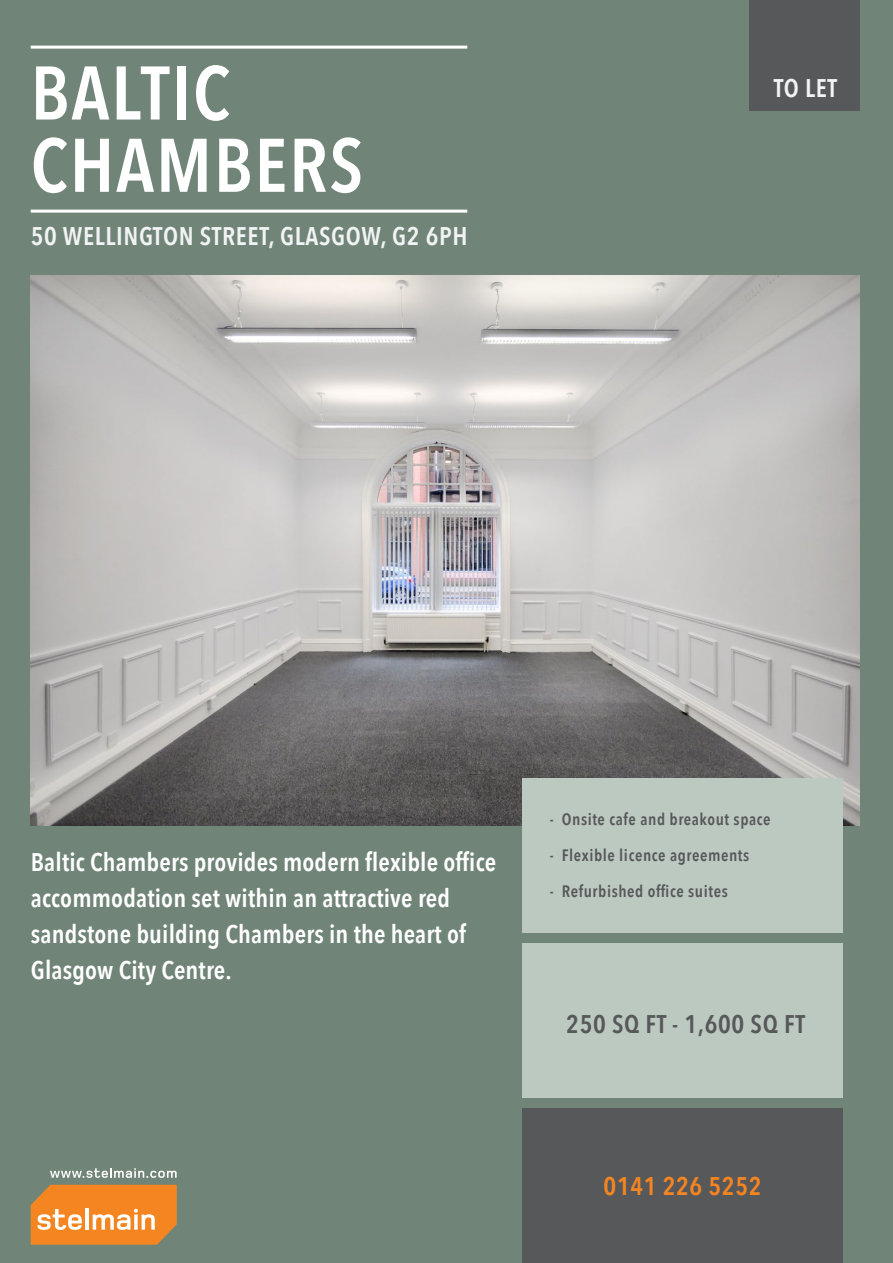
<style>
.page{position:relative;width:893px;height:1263px;background:#708578}
.page>*{position:absolute;margin:0;border:0;box-sizing:border-box;transform-origin:0 0}
.t1{font:600 75px/72.3px "Avenir Next Condensed";letter-spacing:.025em;color:#fff}
.t2{font:600 25.5px/36px "Avenir Next Condensed";letter-spacing:.005em;color:#fff}
.t3{font:600 25.5px "Avenir Next Condensed";letter-spacing:.025em;color:#f2f3f4}
.t4{font:600 25.5px "Avenir Next Condensed";letter-spacing:.025em;color:#57585a}
.t5{font:600 25.5px "Avenir Next Condensed";letter-spacing:.025em;color:#f58521}
.t6{font:600 16.5px "Avenir Next Condensed";letter-spacing:.035em;color:#57585a}
</style>
<div class="page">
<img style="left:31px;top:275px;width:828px;height:550px">
<div style="left:750px;top:0;width:110px;height:110px;background:#57585a"></div>
<hr style="left:31px;top:46px;width:436px;height:3px;background:#fff">
<hr style="left:31px;top:210px;width:436px;height:3px;background:#fff">
<svg style="left:31px;top:1185px;width:146px;height:59px;background:#f0923e"></svg>
<svg style="left:50px;top:1168px;width:127px;height:10px"></svg>
<div style="left:522px;top:1108px;width:321px;height:155px;background:#57585a"></div>
<div style="left:522px;top:943px;width:321px;height:155px;background:#bcc9c1"></div>
<div style="left:522px;top:778px;width:321px;height:155px;background:#bcc9c1"></div>
<h1 class="t1" style="left:31px;top:55px;width:334px">BALTIC<br>CHAMBERS</h1>
<p class="t3" style="left:31px;top:214px;width:438px">50 WELLINGTON STREET, GLASGOW, G2 6PH</p>
<p class="t3" style="left:774px;top:66px;width:65px">TO LET</p>
<p class="t2" style="left:31px;top:844px;width:467px">Baltic Chambers provides modern flexible office accommodation set within an attractive red sandstone building Chambers in the heart of Glasgow City Centre.</p>
<p class="t6" style="left:550px;top:805px;width:222px">- Onsite cafe and breakout space</p>
<p class="t6" style="left:550px;top:841px;width:201px">- Flexible licence agreements</p>
<p class="t6" style="left:550px;top:877px;width:180px">- Refurbished office suites</p>
<p class="t4" style="left:566px;top:1002px;width:240px">250 SQ FT - 1,600 SQ FT</p>
<p class="t5" style="left:604px;top:1164px;width:159px">0141 226 5252</p>
</div>
